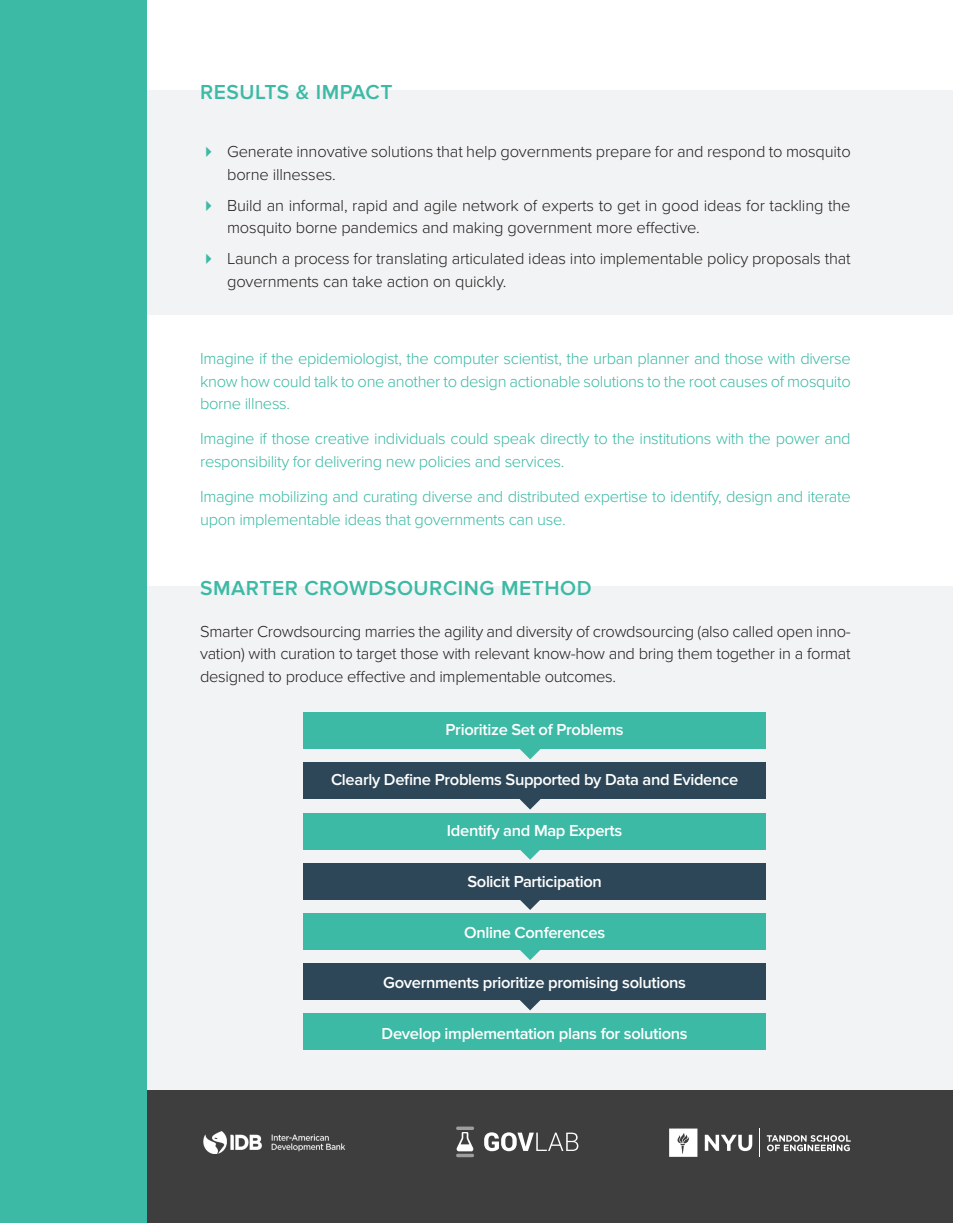
<style>
.page{position:relative;width:953px;height:1223px;background:#fff}
.page>*{position:absolute;margin:0;border:0;box-sizing:border-box;transform-origin:0 0}
.t1{font:600 21px "Proxima Nova";letter-spacing:.025em;color:#3cbaa5}
.t2{font:300 16.5px/22.5px "Proxima Nova";letter-spacing:-.01em;color:#231f20}
.t3{font:300 16.5px/22.5px "Proxima Nova";letter-spacing:-.02em;color:#3cbaa5}
.t4{font:600 16.5px "Proxima Nova";letter-spacing:-.02em;color:#fff}
</style>
<div class="page">
<div style="left:140px;top:90px;width:812px;height:224px;background:#f2f3f4"></div>
<div style="left:147px;top:1089px;width:805px;height:133px;background:#3e3e3f"></div>
<svg style="left:484px;top:1132px;width:94px;height:19px"></svg>
<svg style="left:456px;top:1126px;width:18px;height:31px"></svg>
<svg style="left:704px;top:1134px;width:48px;height:16px"></svg>
<svg style="left:669px;top:1128px;width:28px;height:28px"></svg>
<svg style="left:766px;top:1135px;width:84px;height:15px"></svg>
<img style="left:203px;top:1131px;width:143px;height:23px">
<div style="left:140px;top:586px;width:812px;height:503px;background:#f2f3f4"></div>
<div style="left:0;top:0;width:147px;height:1222px;background:#3cbaa5"></div>
<div style="left:303px;top:712px;width:462px;height:37px;background:#3cbaa5"></div>
<div style="left:303px;top:863px;width:462px;height:36px;background:#2d4758"></div>
<div style="left:303px;top:913px;width:462px;height:36px;background:#3cbaa5"></div>
<div style="left:303px;top:963px;width:462px;height:36px;background:#2d4758"></div>
<div style="left:303px;top:1013px;width:462px;height:37px;background:#3cbaa5"></div>
<div style="left:303px;top:762px;width:462px;height:37px;background:#2d4758"></div>
<div style="left:303px;top:812px;width:462px;height:37px;background:#3cbaa5"></div>
<svg style="left:520px;top:749px;width:20px;height:10px"></svg>
<svg style="left:520px;top:799px;width:20px;height:10px"></svg>
<svg style="left:519px;top:849px;width:21px;height:10px"></svg>
<svg style="left:519px;top:899px;width:21px;height:10px"></svg>
<svg style="left:519px;top:949px;width:21px;height:11px"></svg>
<svg style="left:519px;top:999px;width:21px;height:11px"></svg>
<p class="t1" style="left:200px;top:80px;width:194px">RESULTS &amp; IMPACT</p>
<p class="t2" style="left:227px;top:141px;width:625px">Generate innovative solutions that help governments prepare for and respond to mosquito borne illnesses.</p>
<p class="t2" style="left:227px;top:194px;width:625px">Build an informal, rapid and agile network of experts to get in good ideas for tackling the mosquito borne pandemics and making government more effective.</p>
<p class="t2" style="left:227px;top:248px;width:625px">Launch a process for translating articulated ideas into implementable policy proposals that governments can take action on quickly.</p>
<p class="t3" style="left:200px;top:347px;width:652px;text-align:justify">Imagine if the epidemiologist, the computer scientist, the urban planner and those with diverse know how could talk to one another to design actionable solutions to the root causes of mosquito borne illness.</p>
<p class="t3" style="left:200px;top:428px;width:652px">Imagine if those creative individuals could speak directly to the institutions with the power and responsibility for delivering new policies and services.</p>
<p class="t3" style="left:200px;top:485px;width:652px">Imagine mobilizing and curating diverse and distributed expertise to identify, design and iterate upon implementable ideas that governments can use.</p>
<p class="t1" style="left:200px;top:575px;width:393px">SMARTER CROWDSOURCING METHOD</p>
<p class="t2" style="left:200px;top:620px;width:652px;text-align:justify">Smarter Crowdsourcing marries the agility and diversity of crowdsourcing (also called open inno&shy;vation) with curation to target those with relevant know-how and bring them together in a format designed to produce effective and implementable outcomes.</p>
<p class="t4" style="left:445px;top:719px;width:179px">Prioritize Set of Problems</p>
<p class="t4" style="left:331px;top:770px;width:408px">Clearly Define Problems Supported by Data and Evidence</p>
<p class="t4" style="left:447px;top:821px;width:177px">Identify and Map Experts</p>
<p class="t4" style="left:467px;top:871px;width:136px">Solicit Participation</p>
<p class="t4" style="left:464px;top:922px;width:142px">Online Conferences</p>
<p class="t4" style="left:383px;top:973px;width:304px">Governments prioritize promising solutions</p>
<p class="t4" style="left:381px;top:1024px;width:307px">Develop implementation plans for solutions</p>
</div>
